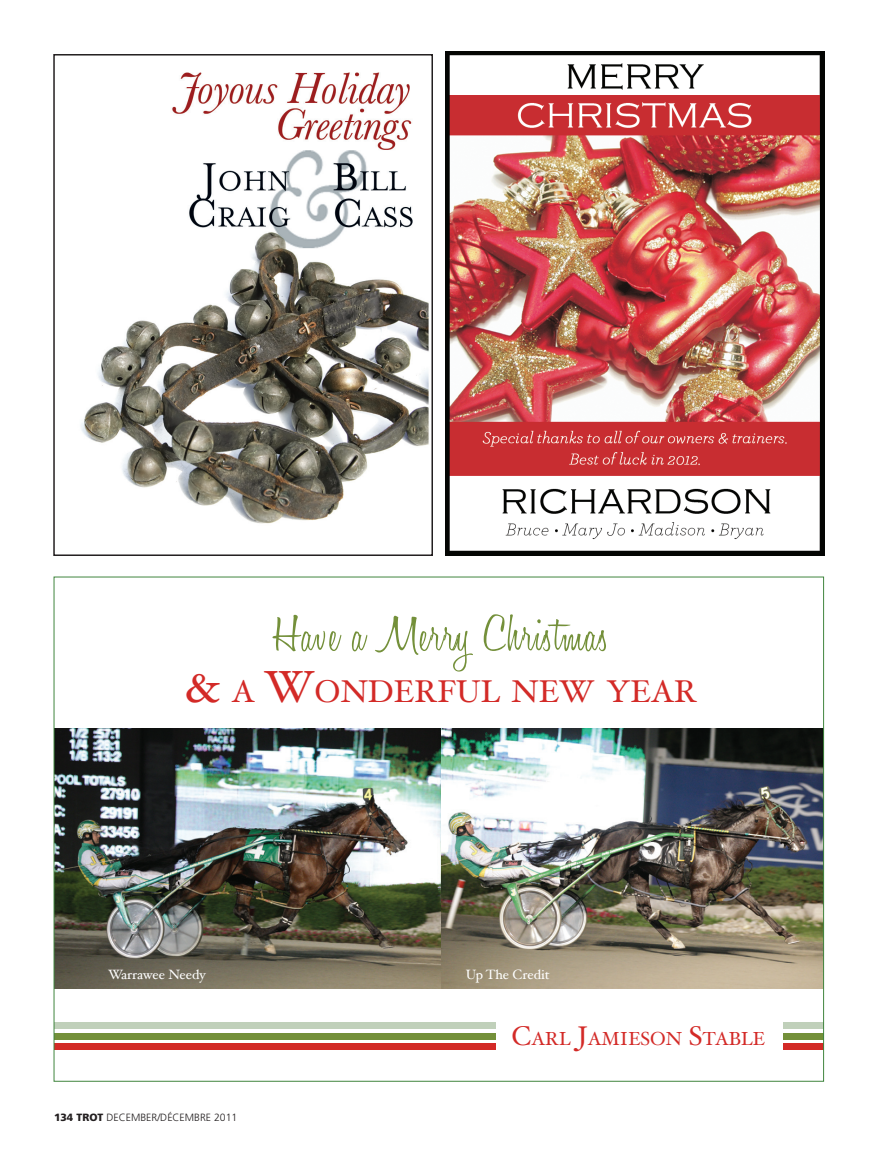
<style>
.page{position:relative;width:878px;height:1175px;background:#fff}
.page>*{position:absolute;margin:0;border:0;box-sizing:border-box;transform-origin:0 0}
.t1{font:300 52.5px "Honey Script";letter-spacing:.025em;color:#74903a}
.t2{font:31.5px "Hoefler Text";color:#d32a27}
.t3{font:18.9px "Hoefler Text";color:#d32a27}
.t4{font:13.5px "Hoefler Text";color:#fff}
.t5{font:300 10.5px "Frutiger";color:#231f20}
.s1{font-size:45px}
.s2{font-weight:900}
.s3{font-size:27px}
</style>
<div class="page">
<img style="left:81px;top:72px;width:348px;height:452px">
<div style="left:53px;top:54px;width:380px;height:502px;border:2px solid #231f20"></div>
<img style="left:56px;top:728px;width:766px;height:261px">
<div style="left:54px;top:1043px;width:769px;height:6px;background:#d32a27"></div>
<div style="left:54px;top:1033px;width:769px;height:6px;background:#74903a"></div>
<div style="left:54px;top:1022px;width:769px;height:6px;background:#c0d0ba"></div>
<div style="left:496px;top:1016px;width:286px;height:39px;background:#fff"></div>
<img style="left:446px;top:52px;width:378px;height:504px">
<h1 class="t1" style="left:273px;top:602px;width:337px">Have a Merry Christmas</h1>
<h2 class="t2" style="left:185px;top:673px;width:513px"><span class="s1">&amp;</span> A <span class="s1">W</span>ONDERFUL NEW YEAR</h2>
<p class="t4" style="left:108px;top:966px;width:99px">Warrawee Needy</p>
<p class="t4" style="left:466px;top:966px;width:85px">Up The Credit</p>
<p class="t5" style="left:54px;top:1111px;width:185px"><span class="s2">134 TROT</span> DECEMBER/DÉCEMBRE 2011</p>
<h3 class="t3" style="left:511px;top:1027px;width:255px"><span class="s3">C</span>ARL <span class="s3">J</span>AMIESON <span class="s3">S</span>TABLE</h3>
</div>
